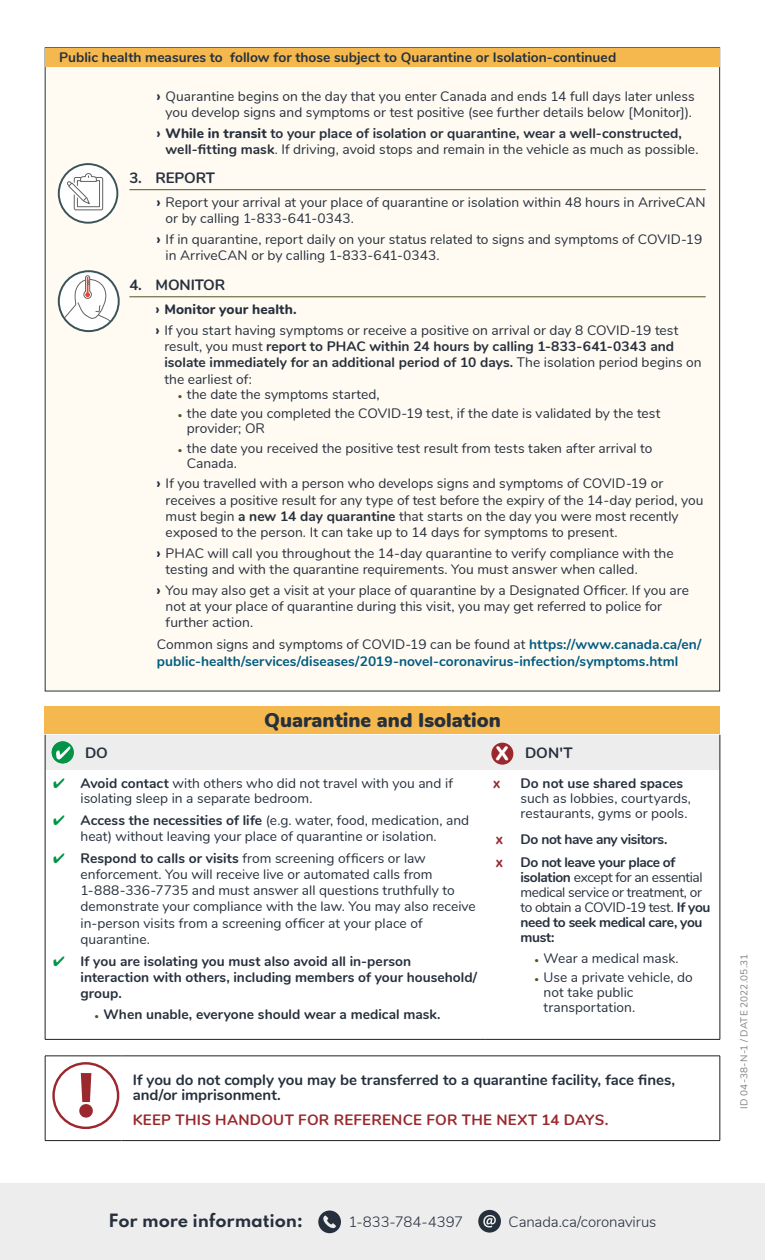
<style>
.page{position:relative;width:765px;height:1260px;background:#fff}
.page>*{position:absolute;margin:0;border:0;box-sizing:border-box;transform-origin:0 0}
.t1{font:25.88px "Arial Rounded MT Bold";color:#fff}
.t2{font:900 20px "Nunito";color:#26303d}
.t3{font:700 16.25px "Spartan";letter-spacing:-.01em;color:#26303d}
.BODY{font:700 15px/15px "Nunito";color:#26303d}
.BODY-2{font:700 15px "Nunito";letter-spacing:.02em;color:#99282d}
.t4{font:300 15px "Nunito";letter-spacing:-.005em;color:#26303d}
.t5{font:13.75px/16.2px "Nunito";color:#26303d}
.BODY-3{font:700 13.75px/16.2px "Nunito";color:#26303d}
.Bullet_B4_Sub_Bullet{font:700 13.75px/16.2px "Nunito";color:#005c80}
.t6{font:13.75px/15px "Nunito";letter-spacing:-.03em;color:#26303d}
.BODY-4{font:700 13.75px "Nunito";letter-spacing:-.03em;color:#26303d}
.t7{font:800 13.75px "Nunito";letter-spacing:.005em;color:#26303d}
.t8{font:13.75px "Arial Rounded MT Bold";color:#99282d}
.BODY-5{font:10px "Nunito";letter-spacing:.015em;color:#808285}
.s1{font-weight:800;font-size:15px}
.s2{font-weight:800}
.s3{font-weight:400}
.s4{font-size:15px}
.s5{font-weight:700}
.s6{font-weight:800;font-size:8.75px;color:#4d5625}
.s7{font-weight:400;color:#26303d}
.s8{color:#029547}
</style>
<div class="page">
<div style="left:0;top:1184px;width:765px;height:76px;background:#ededee"></div>
<svg style="left:318px;top:1211px;width:23px;height:22px"></svg>
<svg style="left:478px;top:1210px;width:23px;height:23px"></svg>
<hr style="left:720px;top:770px;width:1px;height:269px;background:#231f20">
<hr style="left:720px;top:735px;width:1px;height:35px;background:#231f20">
<hr style="left:45px;top:770px;width:1px;height:269px;background:#231f20">
<hr style="left:45px;top:1039px;width:36px;height:1px;background:#231f20">
<hr style="left:81px;top:1039px;width:404px;height:1px;background:#231f20">
<hr style="left:485px;top:1039px;width:36px;height:1px;background:#231f20">
<hr style="left:521px;top:1039px;width:199px;height:1px;background:#231f20">
<div style="left:45px;top:707px;width:675px;height:27px;background:#f5b84e"></div>
<div style="left:45px;top:735px;width:675px;height:35px;background:#ededee"></div>
<div style="left:491px;top:743px;width:22px;height:22px;background:#9a282d;border-radius:50%"></div>
<hr style="left:45px;top:1056px;width:77px;height:1px;background:#231f20">
<hr style="left:45px;top:1056px;width:1px;height:84px;background:#231f20">
<hr style="left:121px;top:1056px;width:599px;height:1px;background:#231f20">
<hr style="left:720px;top:1056px;width:1px;height:84px;background:#231f20">
<hr style="left:45px;top:1140px;width:77px;height:1px;background:#231f20">
<hr style="left:121px;top:1140px;width:599px;height:1px;background:#231f20">
<div style="left:53px;top:1062px;width:66px;height:67px;border:2px solid #9a282d;border-radius:50%"></div>
<svg style="left:79px;top:1073px;width:14px;height:45px"></svg>
<div style="left:45px;top:48px;width:675px;height:643px;background:#fffaf2"></div>
<div style="left:59px;top:164px;width:58px;height:59px;background:#fff;border-radius:50%"></div>
<svg style="left:66px;top:173px;width:38px;height:38px"></svg>
<div style="left:58px;top:163px;width:60px;height:61px;border:2px solid #3a5358;border-radius:50%"></div>
<hr style="left:129px;top:189px;width:577px;height:1px;background:#4d5625">
<svg style="left:59px;top:271px;width:60px;height:60px"></svg>
<svg style="left:60px;top:275px;width:53px;height:54px"></svg>
<div style="left:58px;top:270px;width:62px;height:62px;border:2px solid #3a5358;border-radius:50%"></div>
<hr style="left:129px;top:297px;width:577px;height:1px;background:#4d5625">
<div style="left:45px;top:48px;width:675px;height:19px;background:#f5b84e"></div>
<p class="BODY-3" style="left:59px;top:48px;width:559px">Public health measures to follow for those subject to Quarantine or Isolation-continued</p>
<p class="t5" style="left:157px;top:87px;width:540px;text-align:center"><span class="s1">›</span> Quarantine begins on the day that you enter Canada and ends 14 full days later unless you develop signs and symptoms or test positive (see further details below [Monitor]).</p>
<p class="BODY-3" style="left:166px;top:124px;width:534px;text-indent:-9px"><span class="s1">›</span> <span class="s2">While in transit</span> to your place of isolation or quarantine, wear a well-constructed, well-fitting mask<span class="s3">. If driving, avoid stops and remain in the vehicle as much as possible.</span></p>
<h4 class="BODY" style="left:129px;top:170px;width:87px">3. REPORT</h4>
<p class="t5" style="left:166px;top:193px;width:542px;text-indent:-9px"><span class="s1">›</span> Report your arrival at your place of quarantine or isolation within 48 hours in ArriveCAN or by calling 1-833-641-0343.</p>
<p class="t5" style="left:166px;top:230px;width:538px;text-indent:-9px"><span class="s1">›</span> If in quarantine, report daily on your status related to signs and symptoms of COVID-19 in ArriveCAN or by calling 1-833-641-0343.</p>
<h4 class="BODY" style="left:129px;top:277px;width:97px">4. MONITOR</h4>
<p class="t7" style="left:155px;top:299px;width:143px"><span class="s4">›</span> Monitor your health.</p>
<p class="t5" style="left:164px;top:321px;width:539px;text-indent:-9px"><span class="s1">›</span> If you start having symptoms or receive a positive on arrival or day 8 COVID-19 test result, you must <span class="s5">report to PHAC within 24 hours by calling 1-833-641-0343 and isolate immediately for an additional period of 10 days.</span> The isolation period begins on the earliest of:</p>
<p class="t5" style="left:178px;top:385px;width:203px"><span class="s6">•</span> the date the symptoms started,</p>
<p class="t5" style="left:187px;top:405px;width:475px;line-height:15px;text-indent:-9px"><span class="s6">•</span> the date you completed the COVID-19 test, if the date is validated by the test provider; OR</p>
<p class="t5" style="left:187px;top:440px;width:467px;line-height:15px;text-indent:-9px"><span class="s6">•</span> the date you received the positive test result from tests taken after arrival to<br>Canada.</p>
<p class="t5" style="left:166px;top:475px;width:539px;text-indent:-9px"><span class="s1">›</span> If you travelled with a person who develops signs and symptoms of COVID-19 or receives a positive result for any type of test before the expiry of the 14-day period, you must begin <span class="s5">a new 14 day quarantine</span> that starts on the day you were most recently exposed to the person. It can take up to 14 days for symptoms to present.</p>
<p class="t5" style="left:166px;top:544px;width:509px;text-indent:-9px"><span class="s1">›</span> PHAC will call you throughout the 14-day quarantine to verify compliance with the testing and with the quarantine requirements. You must answer when called.</p>
<p class="t5" style="left:166px;top:581px;width:525px;text-indent:-9px"><span class="s1">›</span> You may also get a visit at your place of quarantine by a Designated Officer. If you are not at your place of quarantine during this visit, you may get referred to police for further action.</p>
<p class="Bullet_B4_Sub_Bullet" style="left:157px;top:636px;width:546px"><span class="s7">Common signs and symptoms of COVID-19 can be found at</span> https://www.canada.ca/en/ public-health/services/diseases/2019-novel-coronavirus-infection/symptoms.html</p>
<h2 class="t2" style="left:264px;top:705px;width:238px">Quarantine and Isolation</h2>
<p class="BODY" style="left:85px;top:744px;width:25px">DO</p>
<p class="t1" style="left:496px;top:736px;width:15px">x</p>
<p class="BODY" style="left:525px;top:744px;width:49px">DON'T</p>
<p class="t5" style="left:81px;top:775px;width:374px;line-height:15px;text-indent:-27px"><span class="s8">✔</span> <span class="s5">Avoid contact</span> with others who did not travel with you and if isolating sleep in a separate bedroom.</p>
<p class="t5" style="left:53px;top:811px;width:418px;text-align:center"><span class="s8">✔</span> <span class="s5">Access the necessities of life</span> (e.g. water, food, medication, and heat) without leaving your place of quarantine or isolation.</p>
<p class="t5" style="left:81px;top:849px;width:397px;text-indent:-27px"><span class="s8">✔</span> <span class="s5">Respond to calls or visits</span> from screening officers or law enforcement. You will receive live or automated calls from 1-888-336-7735 and must answer all questions truthfully to demonstrate your compliance with the law. You may also receive in-person visits from a screening officer at your place of quarantine.</p>
<p class="BODY-3" style="left:81px;top:952px;width:398px;text-indent:-27px"><span class="s8">✔</span> If you are isolating you must also avoid all in-person interaction with others, including members of your household/ group.</p>
<p class="BODY-3" style="left:95px;top:1005px;width:347px"><span class="s6">•</span> When unable, everyone should wear a medical mask.</p>
<p class="t8" style="left:493px;top:775px;width:9px">x</p>
<p class="t5" style="left:521px;top:775px;width:172px;line-height:15px"><span class="s5">Do not use shared spaces </span>such as lobbies, courtyards, restaurants, gyms or pools.</p>
<p class="t8" style="left:496px;top:831px;width:9px">x</p>
<p class="BODY-4" style="left:521px;top:829px;width:148px">Do not have any visitors.</p>
<p class="t8" style="left:496px;top:854px;width:9px">x</p>
<p class="t6" style="left:521px;top:854px;width:191px"><span class="s5">Do not leave your place of isolation</span> except for an essential medical service or treatment, or to obtain a COVID-19 test. <span class="s5">If you need to seek medical care, you must:</span></p>
<p class="t5" style="left:535px;top:949px;width:146px"><span class="s6">•</span> Wear a medical mask.</p>
<p class="t5" style="left:544px;top:969px;width:151px;line-height:15px;text-indent:-9px"><span class="s6">•</span> Use a private vehicle, do not take public transportation.</p>
<p class="BODY" style="left:133px;top:1072px;width:544px">If you do not comply you may be transferred to a quarantine facility, face fines, and/or imprisonment.</p>
<p class="BODY-2" style="left:133px;top:1109px;width:477px">KEEP THIS HANDOUT FOR REFERENCE FOR THE NEXT 14 DAYS.</p>
<p class="BODY-5" style="left:737px;top:1109px;width:156px;rotate:-90deg">ID 04-38-N-1 / DATE 2022.05.31</p>
<p class="t3" style="left:109px;top:1209px;width:196px">For more information:</p>
<p class="t4" style="left:349px;top:1211px;width:116px">1-833-784-4397</p>
<p class="t4" style="left:509px;top:1211px;width:149px">Canada.ca/coronavirus</p>
</div>
